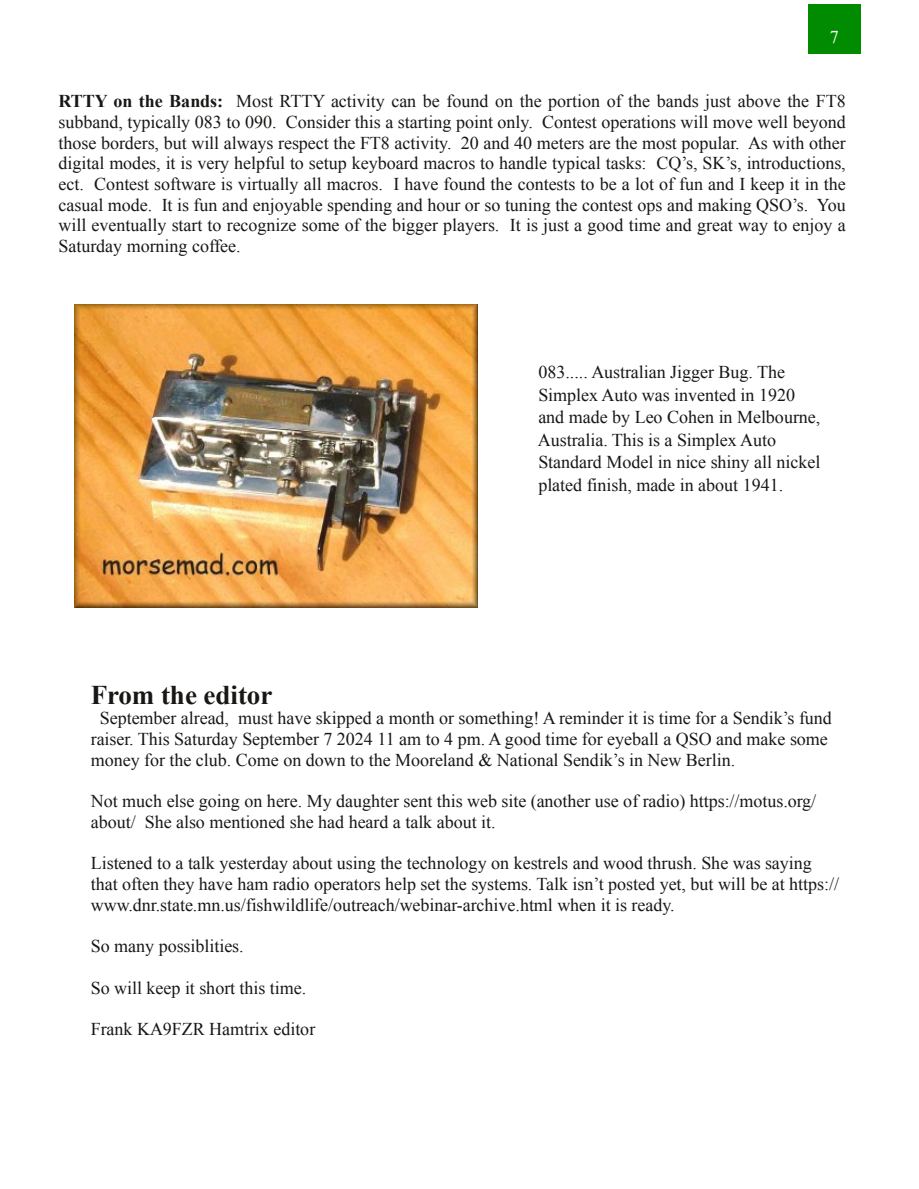
<style>
.page{position:relative;width:919px;height:1189px;background:#fff}
.page>*{position:absolute;margin:0;border:0;box-sizing:border-box;transform-origin:0 0}
.t1{font:700 27px "Times New Roman";color:#181715}
.t2{font:18px/20.7px "Times New Roman";color:#181715}
.t3{font:18px "Times New Roman";color:#fff}
.s1{font-weight:700}
</style>
<div class="page">
<div style="left:808px;top:5px;width:52px;height:49px;background:#008b00"></div>
<img style="left:74px;top:304px;width:403px;height:303px">
<p class="t3" style="left:829px;top:26px;width:10px">7</p>
<p class="t2" style="left:58px;top:91px;width:788px;text-align:justify"><span class="s1">RTTY on the Bands:</span> Most RTTY activity can be found on the portion of the bands just above the FT8 subband, typically 083 to 090. Consider this a starting point only. Contest operations will move well beyond those borders, but will always respect the FT8 activity. 20 and 40 meters are the most popular. As with other digital modes, it is very helpful to setup keyboard macros to handle typical tasks: CQ’s, SK’s, introductions, ect. Contest software is virtually all macros. I have found the contests to be a lot of fun and I keep it in the casual mode. It is fun and enjoyable spending and hour or so tuning the contest ops and making QSO’s. You will eventually start to recognize some of the bigger players. It is just a good time and great way to enjoy a Saturday morning coffee.</p>
<p class="t2" style="left:537px;top:361px;width:284px;line-height:22.5px">083..... Australian Jigger Bug. The Simplex Auto was invented in 1920 and made by Leo Cohen in Melbourne, Australia. This is a Simplex Auto Standard Model in nice shiny all nickel plated finish, made in about 1941.</p>
<h1 class="t1" style="left:91px;top:679px;width:183px">From the editor</h1>
<p class="t2" style="left:91px;top:707px;width:742px;text-indent:9px">September alread, must have skipped a month or something! A reminder it is time for a Sendik’s fund raiser. This Saturday September 7 2024 11 am to 4 pm. A good time for eyeball a QSO and make some money for the club. Come on down to the Mooreland &amp; National Sendik’s in New Berlin.</p>
<p class="t2" style="left:91px;top:790px;width:726px">Not much else going on here. My daughter sent this web site (another use of radio) https://motus.org/ about/ She also mentioned she had heard a talk about it.</p>
<p class="t2" style="left:91px;top:852px;width:749px">Listened to a talk yesterday about using the technology on kestrels and wood thrush. She was saying that often they have ham radio operators help set the systems. Talk isn’t posted yet, but will be at https:// www.dnr.state.mn.us/fishwildlife/outreach/webinar-archive.html when it is ready.</p>
<p class="t2" style="left:91px;top:935px;width:154px">So many possiblities.</p>
<p class="t2" style="left:91px;top:976px;width:217px">So will keep it short this time.</p>
<p class="t2" style="left:91px;top:1018px;width:226px">Frank KA9FZR Hamtrix editor</p>
</div>
